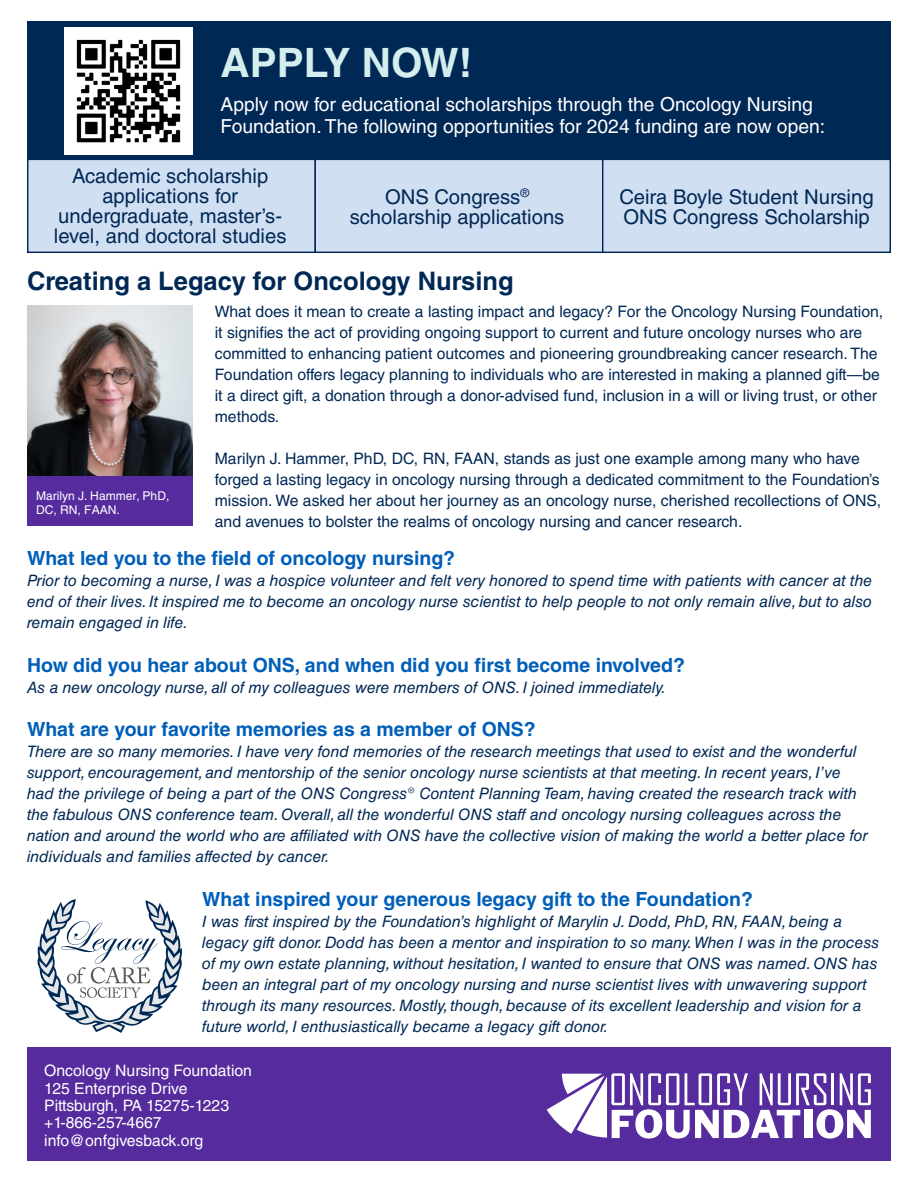
<style>
.page{position:relative;width:918px;height:1188px;background:#fff}
.page>*{position:absolute;margin:0;border:0;box-sizing:border-box;transform-origin:0 0}
.t1{font:700 40.5px "Helvetica LT Std";color:#d4eeee}
.t2{font:700 25.5px "Helvetica LT Std";color:#002855}
.t3{font:20.25px/20.2px "Helvetica LT Std";color:#002855;text-align:center}
.t4{font:700 19.5px "Helvetica LT Std";color:#005fb9}
.t5{font:19.35px/22px "Helvetica LT Std";color:#fff}
.t6{font:italic 15.75px/21px "Helvetica LT Std";color:#002855}
.t7{font:15.75px/21px "Helvetica LT Std";color:#002855}
.t8{font:15.75px "Helvetica LT Std";color:#fff}
.t9{font:12.15px/14.2px "Helvetica LT Std";color:#fff}
</style>
<div class="page">
<div style="left:27px;top:1048px;width:864px;height:113px;background:#552b9d"></div>
<svg style="left:547px;top:1073px;width:324px;height:66px"></svg>
<img style="left:27px;top:305px;width:165px;height:172px">
<div style="left:27px;top:477px;width:165px;height:49px;background:#552b9d"></div>
<svg style="left:38px;top:899px;width:144px;height:134px"></svg>
<div style="left:27px;top:159px;width:289px;height:94px;background:#d1dff3;border:1px solid #002855"></div>
<div style="left:315px;top:159px;width:289px;height:94px;background:#d1dff3;border:1px solid #002855"></div>
<div style="left:602px;top:159px;width:289px;height:94px;background:#d1dff3;border:1px solid #002855"></div>
<div style="left:27px;top:21px;width:864px;height:139px;background:#002855"></div>
<img style="left:65px;top:27px;width:127px;height:127px">
<p class="t1" style="left:220px;top:38px;width:253px">APPLY NOW!</p>
<p class="t5" style="left:220px;top:93px;width:606px">Apply now for educational scholarships through the Oncology Nursing<br>Foundation. The following opportunities for 2024 funding are now open:</p>
<p class="t3" style="left:54px;top:165px;width:234px">Academic scholarship applications for undergraduate, master’s&shy;level, and doctoral studies</p>
<p class="t2" style="left:27px;top:181px;width:488px">Creating a Legacy for Oncology Nursing</p>
<p class="t3" style="left:350px;top:187px;width:216px">ONS Congress<sup>® </sup>scholarship applications</p>
<p class="t3" style="left:620px;top:187px;width:256px;text-align:left">Ceira Boyle Student Nursing<br>ONS Congress Scholarship</p>
<p class="t2" style="left:27px;top:265px;width:488px">Creating a Legacy for Oncology Nursing</p>
<p class="t7" style="left:215px;top:301px;width:670px">What does it mean to create a lasting impact and legacy? For the Oncology Nursing Foundation, it signifies the act of providing ongoing support to current and future oncology nurses who are committed to enhancing patient outcomes and pioneering groundbreaking cancer research. The Foundation offers legacy planning to individuals who are interested in making a planned gift—be it a direct gift, a donation through a donor-advised fund, inclusion in a will or living trust, or other methods.</p>
<p class="t7" style="left:215px;top:448px;width:668px">Marilyn J. Hammer, PhD, DC, RN, FAAN, stands as just one example among many who have forged a lasting legacy in oncology nursing through a dedicated commitment to the Foundation’s mission. We asked her about her journey as an oncology nurse, cherished recollections of ONS, and avenues to bolster the realms of oncology nursing and cancer research.</p>
<p class="t4" style="left:27px;top:547px;width:430px">What led you to the field of oncology nursing?</p>
<p class="t6" style="left:27px;top:570px;width:847px;text-align:justify">Prior to becoming a nurse, I was a hospice volunteer and felt very honored to spend time with patients with cancer at the end of their lives. It inspired me to become an oncology nurse scientist to help people to not only remain alive, but to also remain engaged in life.</p>
<p class="t4" style="left:27px;top:653px;width:659px">How did you hear about ONS, and when did you first become involved?</p>
<p class="t6" style="left:27px;top:677px;width:640px">As a new oncology nurse, all of my colleagues were members of ONS. I joined immediately.</p>
<p class="t4" style="left:27px;top:718px;width:510px">What are your favorite memories as a member of ONS?</p>
<p class="t6" style="left:27px;top:741px;width:842px">There are so many memories. I have very fond memories of the research meetings that used to exist and the wonderful support, encouragement, and mentorship of the senior oncology nurse scientists at that meeting. In recent years, I’ve had the privilege of being a part of the ONS Congress® Content Planning Team, having created the research track with the fabulous ONS conference team. Overall, all the wonderful ONS staff and oncology nursing colleagues across the nation and around the world who are affiliated with ONS have the collective vision of making the world a better place for individuals and families affected by cancer.</p>
<p class="t4" style="left:202px;top:887px;width:552px">What inspired your generous legacy gift to the Foundation?</p>
<p class="t6" style="left:202px;top:911px;width:679px">I was first inspired by the Foundation’s highlight of Marylin J. Dodd, PhD, RN, FAAN, being a legacy gift donor. Dodd has been a mentor and inspiration to so many. When I was in the process of my own estate planning, without hesitation, I wanted to ensure that ONS was named. ONS has been an integral part of my oncology nursing and nurse scientist lives with unwavering support through its many resources. Mostly, though, because of its excellent leadership and vision for a future world, I enthusiastically became a legacy gift donor.</p>
<p class="t9" style="left:36px;top:488px;width:135px">Marilyn J. Hammer, PhD,<br>DC, RN, FAAN.</p>
<p class="t8" style="left:44px;top:1062px;width:209px">Oncology Nursing Foundation</p>
<p class="t8" style="left:44px;top:1079px;width:145px">125 Enterprise Drive</p>
<p class="t8" style="left:44px;top:1096px;width:186px">Pittsburgh, PA 15275-1223</p>
<p class="t8" style="left:44px;top:1114px;width:119px">+1-866-257-4667</p>
<p class="t8" style="left:44px;top:1131px;width:161px">info@onfgivesback.org</p>
</div>
